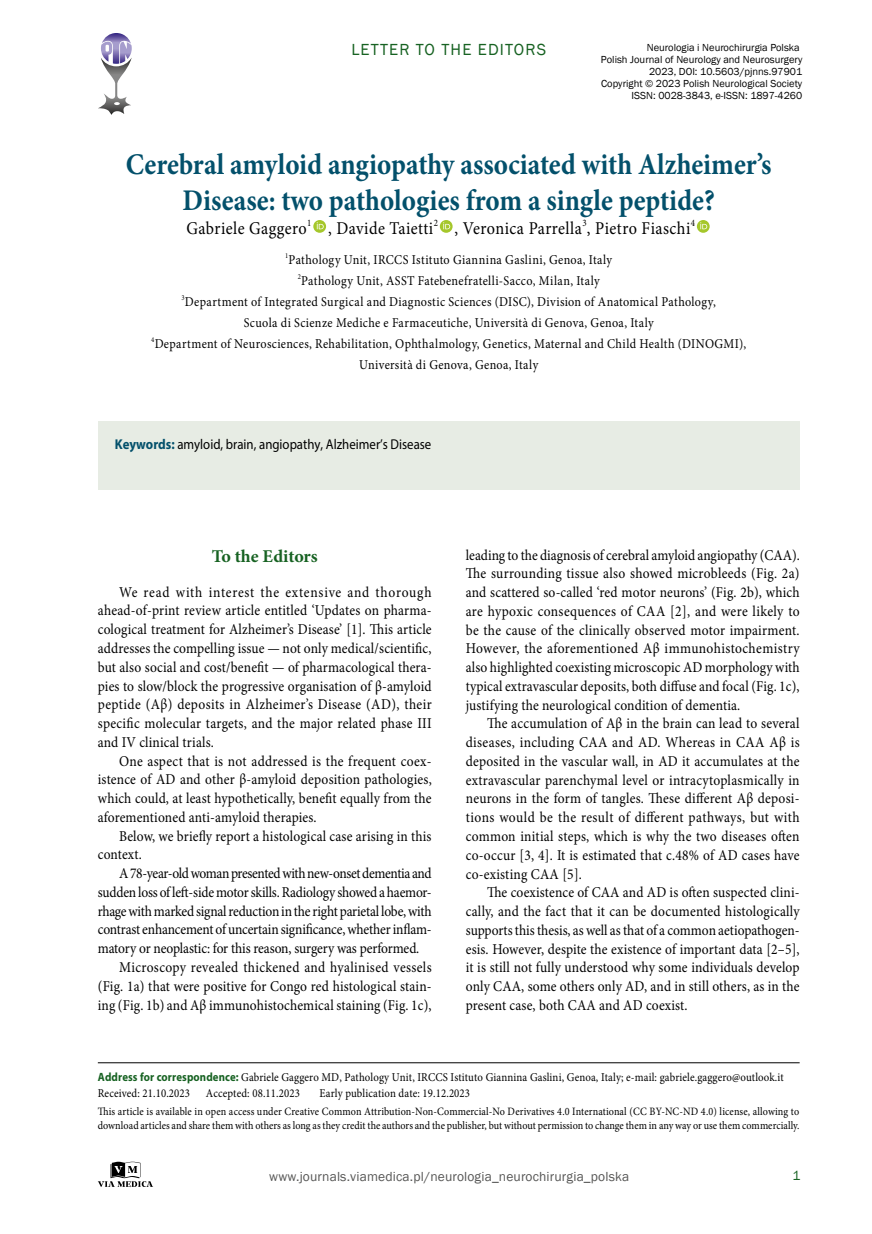
<style>
.page{position:relative;width:872px;height:1234px;background:#fff}
.page>*{position:absolute;margin:0;border:0;box-sizing:border-box;transform-origin:0 0}
.t1{font:700 30px/36px "Minion Pro";color:#03506b;text-align:center;scale:.9 1}
.t2{font:18px "Minion Pro";letter-spacing:.03em;color:#000;scale:.9 1}
.t3{font:700 18px "Minion Pro";color:#176222}
.t4{font:16.5px "Franklin Gothic";letter-spacing:.07em;color:#176222}
.t5{font:15px/18.8px "Minion Pro";letter-spacing:.005em;color:#000;text-align:justify;scale:.9 1}
.t6{font:15px "Minion Pro";letter-spacing:-.015em;color:#000;scale:.9 1}
.t7{font:15px "Minion Pro";letter-spacing:-.03em;color:#000;scale:.9 1}
.t8{font:15px "Minion Pro";letter-spacing:.025em;color:#000;scale:.9 1}
.t9{font:14.25px "Myriad Pro";color:#000;scale:.9 1}
.t10{font:13.5px/21px "Minion Pro";letter-spacing:.025em;color:#000;text-align:center;scale:.9 1}
.t11{font:13.5px "Franklin Gothic";letter-spacing:.01em;color:#575756}
.t12{font:13.5px "Franklin Gothic";color:#176222}
.t13{font:12px/16.5px "Minion Pro";letter-spacing:.01em;color:#000;scale:.9 1}
.t14{font:11.25px/13.8px "Minion Pro";letter-spacing:.005em;color:#000;scale:.9 1}
.t15{font:10.5px/12px "Franklin Gothic";color:#000;text-align:right}
.t16{font:7.35px "Minion Pro";color:#000;scale:.9 1}
.s1{font-weight:700;color:#03506b}
.s2{font-family:"Myriad Pro";font-weight:700;color:#176222}
</style>
<div class="page">
<svg style="left:98px;top:1161px;width:55px;height:25px"></svg>
<svg style="left:98px;top:33px;width:34px;height:82px"></svg>
<svg style="left:313px;top:220px;width:13px;height:13px"></svg>
<svg style="left:317px;top:222px;width:7px;height:7px"></svg>
<svg style="left:439px;top:220px;width:14px;height:13px"></svg>
<svg style="left:440px;top:220px;width:12px;height:13px"></svg>
<svg style="left:443px;top:222px;width:7px;height:7px"></svg>
<svg style="left:696px;top:220px;width:14px;height:13px"></svg>
<svg style="left:697px;top:220px;width:12px;height:13px"></svg>
<svg style="left:700px;top:222px;width:7px;height:7px"></svg>
<div style="left:98px;top:421px;width:701px;height:69px;background:#e7ece4"></div>
<hr style="left:98px;top:1062px;width:701px;height:1px;background:#000">
<p class="t4" style="left:351px;top:39px;width:196px">LETTER TO THE EDITORS</p>
<p class="t15" style="left:601px;top:42px;width:203px">Neurologia i Neurochirurgia Polska<br>Polish Journal of Neurology and Neurosurgery 2023, DOI: 10.5603/pjnns.97901<br>Copyright © 2023 Polish Neurological Society ISSN: 0028-3843, e-ISSN: 1897-4260</p>
<h1 class="t1" style="left:126px;top:146px;width:719px">Cerebral amyloid angiopathy associated with Alzheimer’s<br>Disease: two pathologies from a single peptide?</h1>
<p class="t2" style="left:186px;top:216px;width:567px">Gabriele Gaggero<sup>1</sup> , Davide Taietti<sup>2</sup> , Veronica Parrella<sup>3</sup>, Pietro Fiaschi<sup>4</sup></p>
<p class="t16" style="left:285px;top:250px;width:5px">1</p>
<p class="t10" style="left:289px;top:249px;width:361px">Pathology Unit, IRCCS Istituto Giannina Gaslini, Genoa, Italy</p>
<p class="t16" style="left:298px;top:271px;width:5px">2</p>
<p class="t10" style="left:301px;top:270px;width:333px">Pathology Unit, ASST Fatebenefratelli-Sacco, Milan, Italy</p>
<p class="t16" style="left:182px;top:292px;width:5px">3</p>
<p class="t10" style="left:185px;top:291px;width:591px">Department of Integrated Surgical and Diagnostic Sciences (DISC), Division of Anatomical Pathology,<br>Scuola di Scienze Mediche e Farmaceutiche, Università di Genova, Genoa, Italy</p>
<p class="t16" style="left:151px;top:334px;width:5px">4</p>
<p class="t10" style="left:155px;top:333px;width:659px">Department of Neurosciences, Rehabilitation, Ophthalmology, Genetics, Maternal and Child Health (DINOGMI),<br>Università di Genova, Genoa, Italy</p>
<p class="t9" style="left:115px;top:435px;width:353px"><span class="s1">Keywords:</span> amyloid, brain, angiopathy, Alzheimer’s Disease</p>
<p class="t3" style="left:212px;top:543px;width:108px">To the Editors</p>
<p class="t5" style="left:98px;top:582px;width:372px;text-indent:21px">We read with interest the extensive and thorough ahead-of-print review article entitled ‘Updates on pharma&shy;cological treatment for Alzheimer’s Disease’ [1]. This article addresses the compelling issue — not only medical/scientific, but also social and cost/benefit — of pharmacological thera&shy;pies to slow/block the progressive organisation of β-amyloid peptide (Aβ) deposits in Alzheimer’s Disease (AD), their specific molecular targets, and the major related phase III and IV clinical trials.</p>
<p class="t5" style="left:98px;top:751px;width:372px;text-indent:21px">One aspect that is not addressed is the frequent coex&shy;istence of AD and other β-amyloid deposition pathologies, which could, at least hypothetically, benefit equally from the aforementioned anti-amyloid therapies.</p>
<p class="t5" style="left:98px;top:826px;width:372px;text-indent:21px">Below, we briefly report a histological case arising in this context.</p>
<p class="t7" style="left:119px;top:863px;width:349px">A 78-year-old woman presented with new-onset dementia and</p>
<p class="t6" style="left:98px;top:881px;width:372px">sudden loss of left-side motor skills. Radiology showed a haemor-</p>
<p class="t6" style="left:98px;top:900px;width:372px">rhage with marked signal reduction in the right parietal lobe, with</p>
<p class="t6" style="left:98px;top:919px;width:372px">contrast enhancement of uncertain significance, whether inflam-</p>
<p class="t5" style="left:98px;top:938px;width:359px">matory or neoplastic: for this reason, surgery was performed.</p>
<p class="t8" style="left:119px;top:956px;width:349px">Microscopy revealed thickened and hyalinised vessels</p>
<p class="t5" style="left:98px;top:976px;width:372px">(Fig. 1a) that were positive for Congo red histological stain-</p>
<p class="t5" style="left:98px;top:995px;width:372px">ing (Fig. 1b) and Aβ immunohistochemical staining (Fig. 1c),</p>
<p class="t5" style="left:466px;top:545px;width:372px">leading to the diagnosis of cerebral amyloid angiopathy (CAA).<br>The surrounding tissue also showed microbleeds (Fig. 2a) and scattered so-called ‘red motor neurons’ (Fig. 2b), which are hypoxic consequences of CAA [2], and were likely to be the cause of the clinically observed motor impairment.<br>However, the aforementioned Aβ immunohistochemistry also highlighted coexisting microscopic AD morphology with typical extravascular deposits, both diffuse and focal (Fig. 1c), justifying the neurological condition of dementia.</p>
<p class="t5" style="left:466px;top:714px;width:372px;text-indent:21px">The accumulation of Aβ in the brain can lead to several diseases, including CAA and AD. Whereas in CAA Aβ is deposited in the vascular wall, in AD it accumulates at the extravascular parenchymal level or intracytoplasmically in neurons in the form of tangles. These different Aβ deposi&shy;tions would be the result of different pathways, but with common initial steps, which is why the two diseases often co-occur [3, 4]. It is estimated that c.48% of AD cases have co-existing CAA [5].</p>
<p class="t5" style="left:466px;top:883px;width:372px;text-indent:21px">The coexistence of CAA and AD is often suspected clini&shy;cally, and the fact that it can be documented histologically supports this thesis, as well as that of a common aetiopathogen&shy;esis. However, despite the existence of important data [2–5], it is still not fully understood why some individuals develop only CAA, some others only AD, and in still others, as in the present case, both CAA and AD coexist.</p>
<p class="t13" style="left:98px;top:1068px;width:763px"><span class="s2">Address for correspondence:</span> Gabriele Gaggero MD, Pathology Unit, IRCCS Istituto Giannina Gaslini, Genoa, Italy; e-mail: gabriele.gaggero@outlook.it<br>Received: 21.10.2023</p>
<p class="t13" style="left:206px;top:1084px;width:106px">Accepted: 08.11.2023</p>
<p class="t13" style="left:319px;top:1084px;width:169px">Early publication date: 19.12.2023</p>
<p class="t14" style="left:98px;top:1104px;width:781px">This article is available in open access under Creative Common Attribution-Non-Commercial-No Derivatives 4.0 International (CC BY-NC-ND 4.0) license, allowing to download articles and share them with others as long as they credit the authors and the publisher, but without permission to change them in any way or use them commercially.</p>
<p class="t11" style="left:269px;top:1167px;width:361px">www.journals.viamedica.pl/neurologia_neurochirurgia_polska</p>
<p class="t12" style="left:792px;top:1166px;width:9px">1</p>
</div>
